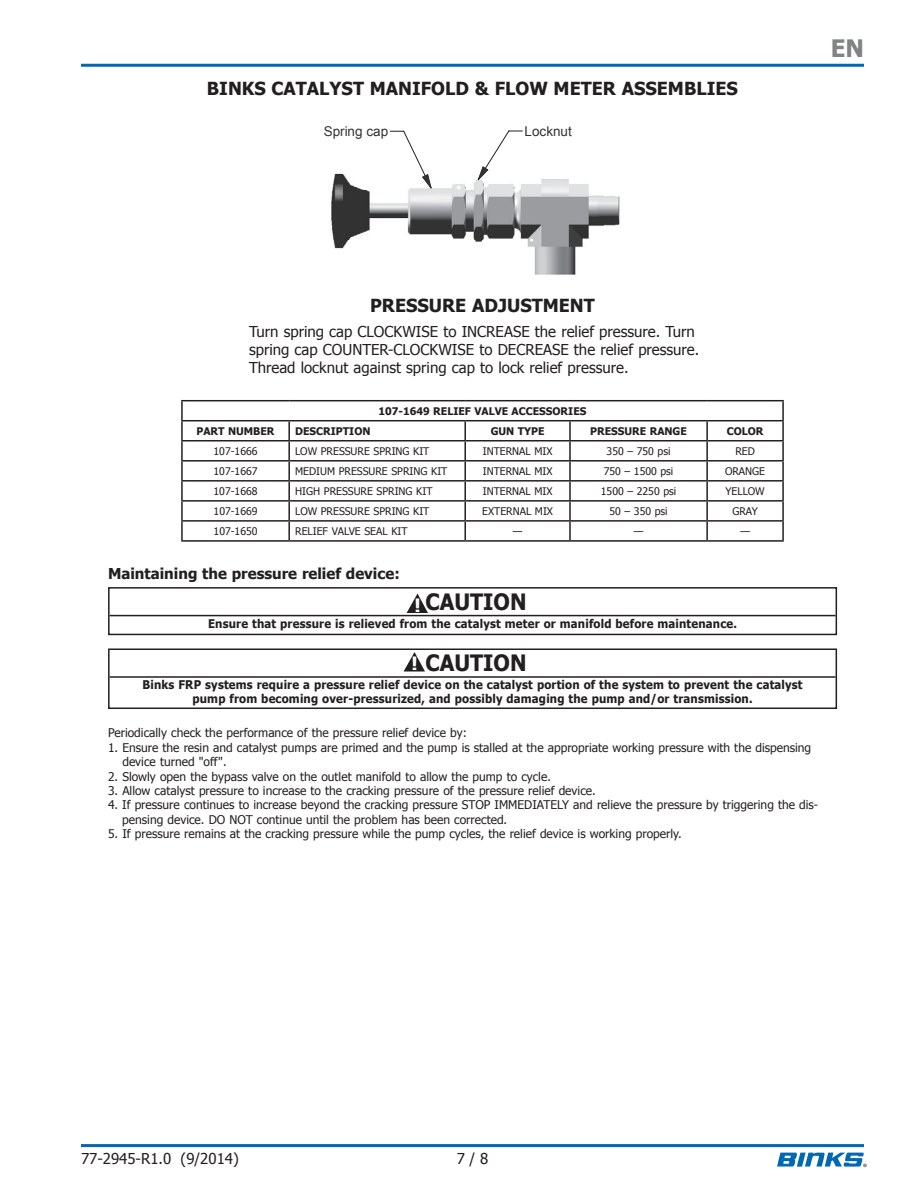
<style>
.page{position:relative;width:918px;height:1188px;background:#fff}
.page>*{position:absolute;margin:0;border:0;box-sizing:border-box;transform-origin:0 0}
.t1{font:700 24px "Tahoma";color:#808285}
.t2{font:700 22.5px "Tahoma";color:#231f20;scale:.95 1}
.t3{font:700 18.3px "Tahoma";color:#fff}
.t4{font:700 18px "Tahoma";color:#231f20}
.t5{font:15px/18px "Tahoma";color:#231f20}
.t6{font:700 15px "Tahoma";color:#231f20}
.t7{font:13.5px "Arial";color:#333233}
.t8{font:12px/14.4px "Tahoma";color:#231f20}
.t9{font:700 12px/13.5px "Tahoma";letter-spacing:.015em;color:#231f20;text-align:center;scale:.95 1}
.t10{font:10.5px "Tahoma";color:#231f20}
.t11{font:700 10.5px "Tahoma";color:#231f20}
</style>
<div class="page">
<hr style="left:81px;top:64px;width:783px;height:3px;background:#0168b3">
<hr style="left:81px;top:1144px;width:783px;height:3px;background:#0168b3">
<svg style="left:777px;top:1153px;width:90px;height:14px"></svg>
<hr style="left:110px;top:615px;width:726px;height:1px;background:#231f20">
<div style="left:108px;top:587px;width:729px;height:48px;border:2px solid #231f20"></div>
<hr style="left:110px;top:676px;width:726px;height:2px;background:#231f20">
<div style="left:108px;top:649px;width:729px;height:60px;border:2px solid #231f20"></div>
<svg style="left:407px;top:594px;width:21px;height:19px"></svg>
<svg style="left:404px;top:652px;width:21px;height:20px"></svg>
<img style="left:331px;top:173px;width:289px;height:102px">
<svg style="left:389px;top:130px;width:134px;height:59px"></svg>
<hr style="left:181px;top:400px;width:108px;height:1px;background:#231f20">
<hr style="left:289px;top:400px;width:176px;height:1px;background:#231f20">
<hr style="left:465px;top:400px;width:105px;height:1px;background:#231f20">
<hr style="left:570px;top:400px;width:137px;height:1px;background:#231f20">
<hr style="left:707px;top:400px;width:77px;height:1px;background:#231f20">
<hr style="left:181px;top:420px;width:108px;height:1px;background:#231f20">
<hr style="left:289px;top:420px;width:176px;height:1px;background:#231f20">
<hr style="left:465px;top:420px;width:105px;height:1px;background:#231f20">
<hr style="left:570px;top:420px;width:137px;height:1px;background:#231f20">
<hr style="left:707px;top:420px;width:77px;height:1px;background:#231f20">
<hr style="left:181px;top:440px;width:108px;height:2px;background:#231f20">
<hr style="left:289px;top:440px;width:176px;height:2px;background:#231f20">
<hr style="left:465px;top:440px;width:105px;height:2px;background:#231f20">
<hr style="left:570px;top:440px;width:137px;height:2px;background:#231f20">
<hr style="left:707px;top:440px;width:77px;height:2px;background:#231f20">
<hr style="left:181px;top:460px;width:108px;height:2px;background:#231f20">
<hr style="left:289px;top:460px;width:176px;height:2px;background:#231f20">
<hr style="left:465px;top:460px;width:105px;height:2px;background:#231f20">
<hr style="left:570px;top:460px;width:137px;height:2px;background:#231f20">
<hr style="left:707px;top:460px;width:77px;height:2px;background:#231f20">
<hr style="left:181px;top:480px;width:108px;height:2px;background:#231f20">
<hr style="left:289px;top:480px;width:176px;height:2px;background:#231f20">
<hr style="left:465px;top:480px;width:105px;height:2px;background:#231f20">
<hr style="left:570px;top:480px;width:137px;height:2px;background:#231f20">
<hr style="left:707px;top:480px;width:77px;height:2px;background:#231f20">
<hr style="left:181px;top:500px;width:108px;height:2px;background:#231f20">
<hr style="left:289px;top:500px;width:176px;height:2px;background:#231f20">
<hr style="left:465px;top:500px;width:105px;height:2px;background:#231f20">
<hr style="left:570px;top:500px;width:137px;height:2px;background:#231f20">
<hr style="left:707px;top:500px;width:77px;height:2px;background:#231f20">
<hr style="left:181px;top:520px;width:108px;height:2px;background:#231f20">
<svg style="left:181px;top:401px;width:2px;height:139px"></svg>
<hr style="left:289px;top:520px;width:176px;height:2px;background:#231f20">
<svg style="left:288px;top:421px;width:2px;height:119px"></svg>
<hr style="left:465px;top:520px;width:105px;height:2px;background:#231f20">
<svg style="left:464px;top:421px;width:2px;height:119px"></svg>
<hr style="left:570px;top:520px;width:137px;height:2px;background:#231f20">
<svg style="left:569px;top:421px;width:2px;height:119px"></svg>
<hr style="left:707px;top:520px;width:77px;height:2px;background:#231f20">
<svg style="left:706px;top:421px;width:2px;height:119px"></svg>
<svg style="left:782px;top:401px;width:2px;height:139px"></svg>
<hr style="left:181px;top:540px;width:108px;height:2px;background:#231f20">
<hr style="left:289px;top:540px;width:176px;height:2px;background:#231f20">
<hr style="left:465px;top:540px;width:105px;height:2px;background:#231f20">
<hr style="left:570px;top:540px;width:137px;height:2px;background:#231f20">
<hr style="left:707px;top:540px;width:77px;height:2px;background:#231f20">
<h3 class="t4" style="left:207px;top:77px;width:532px">BINKS CATALYST MANIFOLD &amp; FLOW METER ASSEMBLIES</h3>
<p class="t7" style="left:324px;top:124px;width:66px">Spring cap</p>
<p class="t7" style="left:525px;top:124px;width:49px">Locknut</p>
<h1 class="t1" style="left:831px;top:33px;width:35px">EN</h1>
<h3 class="t4" style="left:370px;top:294px;width:226px">PRESSURE ADJUSTMENT</h3>
<p class="t5" style="left:249px;top:322px;width:452px">Turn spring cap CLOCKWISE to INCREASE the relief pressure. Turn spring cap COUNTER-CLOCKWISE to DECREASE the relief pressure.<br>Thread locknut against spring cap to lock relief pressure.</p>
<p class="t11" style="left:379px;top:404px;width:209px">107-1649 RELIEF VALVE ACCESSORIES</p>
<p class="t11" style="left:197px;top:424px;width:80px">PART NUMBER</p>
<p class="t11" style="left:295px;top:424px;width:77px">DESCRIPTION</p>
<p class="t11" style="left:491px;top:424px;width:55px">GUN TYPE</p>
<p class="t11" style="left:590px;top:424px;width:98px">PRESSURE RANGE</p>
<p class="t11" style="left:727px;top:424px;width:38px">COLOR</p>
<p class="t10" style="left:214px;top:444px;width:45px">107-1666</p>
<p class="t10" style="left:295px;top:444px;width:136px">LOW PRESSURE SPRING KIT</p>
<p class="t10" style="left:483px;top:444px;width:71px">INTERNAL MIX</p>
<p class="t10" style="left:607px;top:444px;width:65px">350 – 750 psi</p>
<p class="t10" style="left:735px;top:444px;width:21px">RED</p>
<p class="t10" style="left:214px;top:464px;width:45px">107-1667</p>
<p class="t10" style="left:295px;top:464px;width:154px">MEDIUM PRESSURE SPRING KIT</p>
<p class="t10" style="left:483px;top:464px;width:71px">INTERNAL MIX</p>
<p class="t10" style="left:604px;top:464px;width:71px">750 – 1500 psi</p>
<p class="t10" style="left:725px;top:464px;width:42px">ORANGE</p>
<p class="t10" style="left:214px;top:484px;width:45px">107-1668</p>
<p class="t10" style="left:295px;top:484px;width:139px">HIGH PRESSURE SPRING KIT</p>
<p class="t10" style="left:483px;top:484px;width:71px">INTERNAL MIX</p>
<p class="t10" style="left:601px;top:484px;width:77px">1500 – 2250 psi</p>
<p class="t10" style="left:726px;top:484px;width:41px">YELLOW</p>
<p class="t10" style="left:214px;top:504px;width:45px">107-1669</p>
<p class="t10" style="left:295px;top:504px;width:136px">LOW PRESSURE SPRING KIT</p>
<p class="t10" style="left:482px;top:504px;width:72px">EXTERNAL MIX</p>
<p class="t10" style="left:610px;top:504px;width:60px">50 – 350 psi</p>
<p class="t10" style="left:732px;top:504px;width:27px">GRAY</p>
<p class="t10" style="left:214px;top:524px;width:45px">107-1650</p>
<p class="t10" style="left:295px;top:524px;width:114px">RELIEF VALVE SEAL KIT</p>
<p class="t10" style="left:513px;top:524px;width:11px">—</p>
<p class="t10" style="left:634px;top:524px;width:11px">—</p>
<p class="t10" style="left:740px;top:524px;width:11px">—</p>
<p class="t6" style="left:108px;top:564px;width:293px">Maintaining the pressure relief device:</p>
<h2 class="t2" style="left:425px;top:587px;width:108px">CAUTION</h2>
<p class="t9" style="left:208px;top:616px;width:558px">Ensure that pressure is relieved from the catalyst meter or manifold before maintenance.</p>
<h2 class="t2" style="left:425px;top:649px;width:108px">CAUTION</h2>
<p class="t9" style="left:142px;top:677px;width:696px">Binks FRP systems require a pressure relief device on the catalyst portion of the system to prevent the catalyst pump from becoming over-pressurized, and possibly damaging the pump and/or transmission.</p>
<h3 class="t3" style="left:414px;top:593px;width:8px">!</h3>
<h3 class="t3" style="left:411px;top:652px;width:8px">!</h3>
<p class="t8" style="left:108px;top:725px;width:361px">Periodically check the performance of the pressure relief device by:</p>
<p class="t8" style="left:122px;top:740px;width:690px;text-indent:-14px">1. Ensure the resin and catalyst pumps are primed and the pump is stalled at the appropriate working pressure with the dispensing device turned "off".</p>
<p class="t8" style="left:108px;top:769px;width:444px">2. Slowly open the bypass valve on the outlet manifold to allow the pump to cycle.</p>
<p class="t8" style="left:108px;top:783px;width:489px">3. Allow catalyst pressure to increase to the cracking pressure of the pressure relief device.</p>
<p class="t8" style="left:122px;top:797px;width:698px;text-indent:-14px">4. If pressure continues to increase beyond the cracking pressure STOP IMMEDIATELY and relieve the pressure by triggering the dis&shy;pensing device. DO NOT continue until the problem has been corrected.</p>
<p class="t8" style="left:108px;top:826px;width:575px">5. If pressure remains at the cracking pressure while the pump cycles, the relief device is working properly.</p>
<p class="t5" style="left:81px;top:1149px;width:159px">77-2945-R1.0 (9/2014)</p>
<p class="t5" style="left:457px;top:1149px;width:33px">7 / 8</p>
</div>
